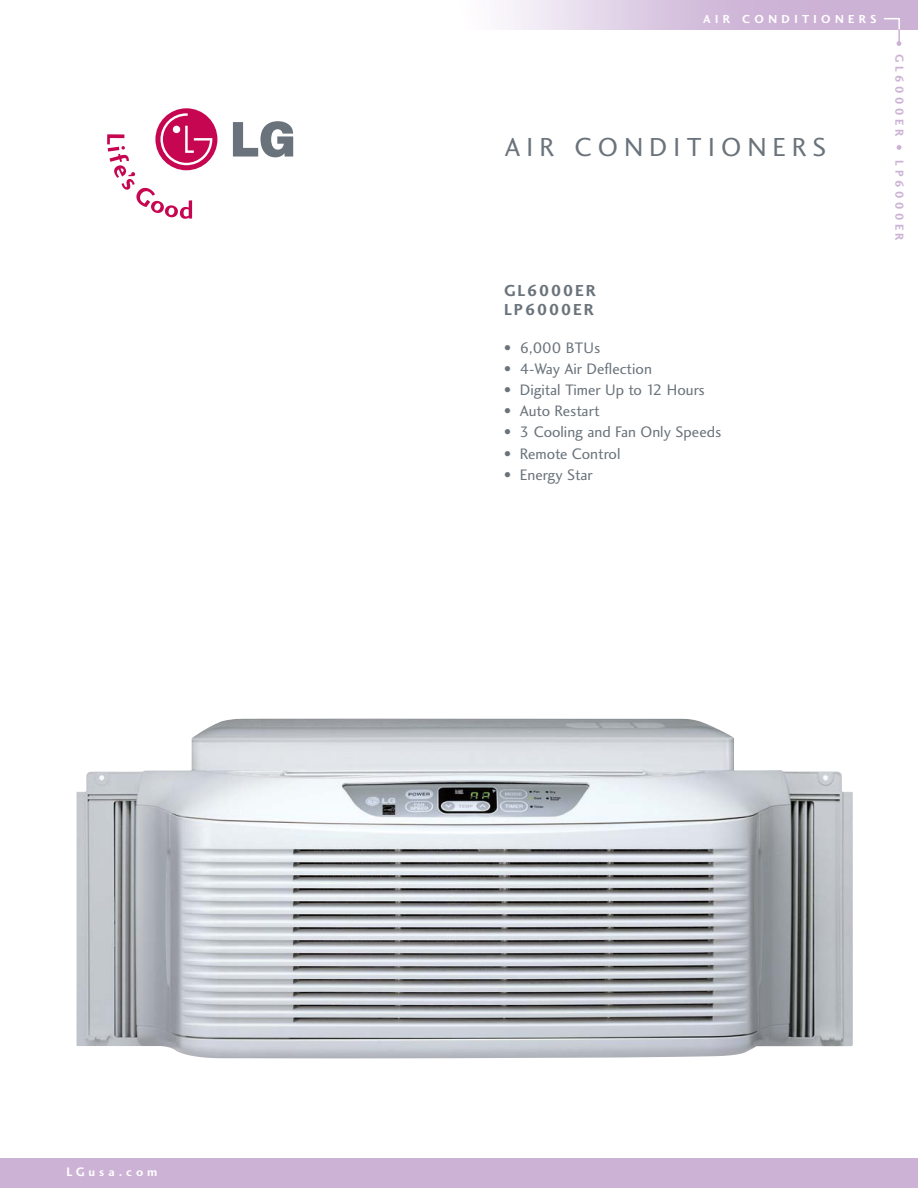
<style>
.page{position:relative;width:918px;height:1188px;background:#fff}
.page>*{position:absolute;margin:0;border:0;box-sizing:border-box;transform-origin:0 0}
.t1{font:27px "Charlotte Sans Book Plain";letter-spacing:.23em;color:#6a737b}
.t2{font:16.5px/19.5px "Charlotte Sans Bold Plain";letter-spacing:.12em;color:#6a737b}
.t3{font:15.75px "Charlotte Sans Book Plain";color:#6a737b}
.t4{font:12.75px "Charlotte Sans Bold Plain";letter-spacing:.315em;color:#fff}
.t5{font:12px "Charlotte Sans Bold Plain";letter-spacing:.305em;color:#ccb2d5}
.t6{font:12px "Charlotte Sans Bold Plain";letter-spacing:.365em;color:#fff}
</style>
<div class="page">
<svg style="left:233px;top:121px;width:60px;height:36px"></svg>
<div style="left:155px;top:108px;width:62px;height:62px;background:#c60651;border-radius:50%"></div>
<svg style="left:107px;top:113px;width:105px;height:106px"></svg>
<div style="left:0;top:1158px;width:918px;height:30px;background:#ccb2d5"></div>
<svg style="left:884px;top:18px;width:17px;height:28px"></svg>
<img style="left:77px;top:718px;width:776px;height:340px">
<svg style="left:897px;top:145px;width:4px;height:5px"></svg>
<p class="t4" style="left:66px;top:1167px;width:93px">LGusa.com</p>
<p class="t6" style="left:703px;top:14px;width:175px">AIR CONDITIONERS</p>
<h1 class="t1" style="left:505px;top:137px;width:323px">AIR CONDITIONERS</h1>
<p class="t2" style="left:504px;top:282px;width:93px">GL6000ER<br>LP6000ER</p>
<p class="t3" style="left:504px;top:341px;width:98px">• 6,000 BTUs</p>
<p class="t3" style="left:504px;top:362px;width:149px">• 4-Way Air Deflection</p>
<p class="t3" style="left:504px;top:384px;width:202px">• Digital Timer Up to 12 Hours</p>
<p class="t3" style="left:504px;top:405px;width:97px">• Auto Restart</p>
<p class="t3" style="left:504px;top:426px;width:219px">• 3 Cooling and Fan Only Speeds</p>
<p class="t3" style="left:504px;top:447px;width:118px">• Remote Control</p>
<p class="t3" style="left:504px;top:469px;width:90px">• Energy Star</p>
<p class="t5" style="left:904px;top:54px;width:83px;rotate:90deg">GL6000ER</p>
<p class="t5" style="left:904px;top:160px;width:82px;rotate:90deg">LP6000ER</p>
</div>
